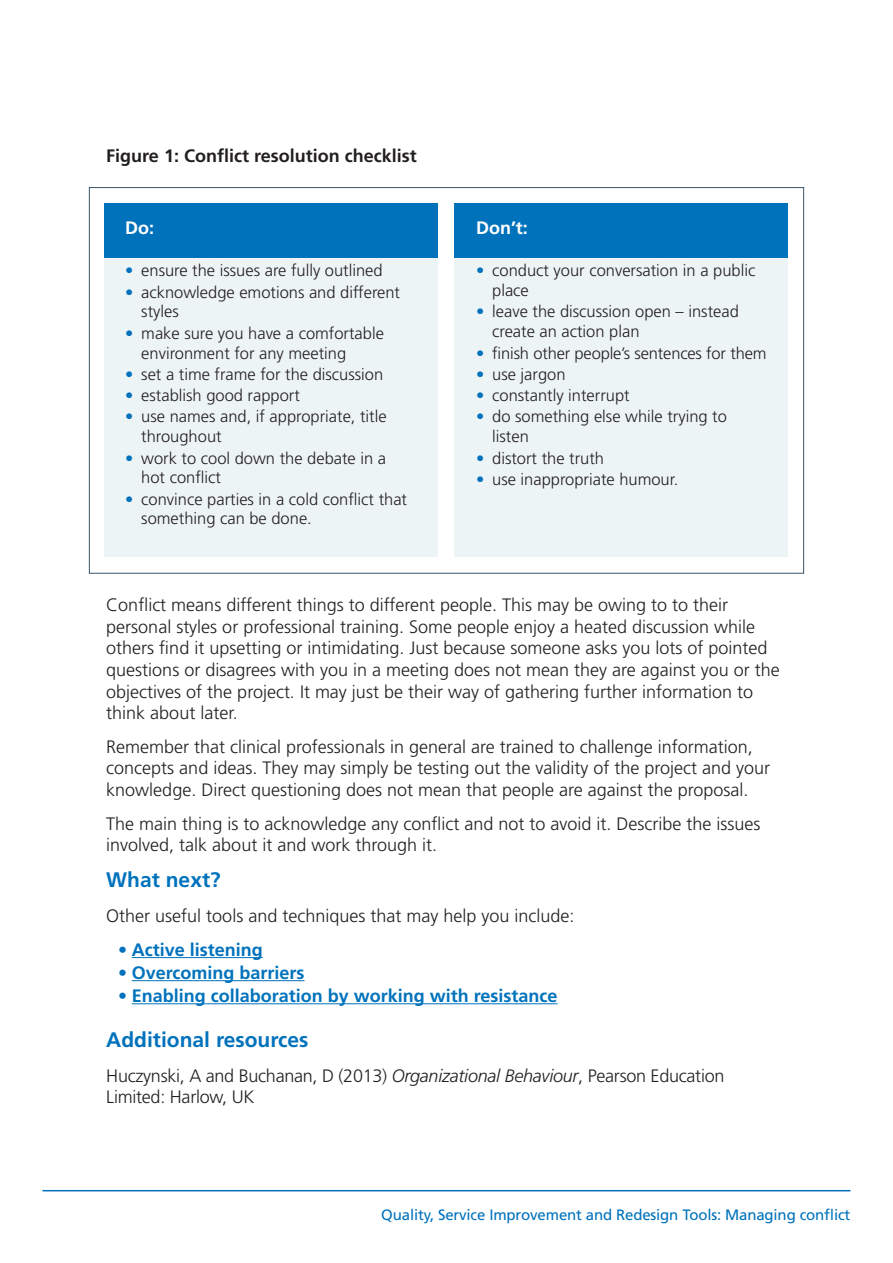
<style>
.page{position:relative;width:893px;height:1263px;background:#fff}
.page>*{position:absolute;margin:0;border:0;box-sizing:border-box;transform-origin:0 0}
.t1{font:700 21px "Frutiger LT Std";color:#0072bc}
.t2{font:300 18px/21.6px "Frutiger LT Std";color:#231f20}
.t3{font:700 18px "Frutiger LT Std";color:#0072bc}
.t4{font:700 18px "Frutiger LT Std";color:#231f20}
.t5{font:700 18px "Frutiger LT Std";color:#fff}
.t6{font:300 16.5px/19.8px "Frutiger LT Std";color:#231f20}
.t7{font:15px "Frutiger LT Std";letter-spacing:-.01em;color:#0072bc}
.s1{color:#0072bc}
.s2{font-style:italic}
</style>
<div class="page">
<hr style="left:43px;top:1190px;width:807px;height:1px;background:#0072bc">
<hr style="left:132px;top:957px;width:131px;height:1px;background:#0072bc">
<hr style="left:132px;top:980px;width:173px;height:1px;background:#0072bc">
<hr style="left:132px;top:1003px;width:426px;height:1px;background:#0072bc">
<div style="left:104px;top:204px;width:333px;height:353px;background:#edf4f5"></div>
<div style="left:454px;top:204px;width:333px;height:353px;background:#edf4f5"></div>
<div style="left:104px;top:203px;width:333px;height:55px;background:#0072bc"></div>
<div style="left:454px;top:203px;width:333px;height:55px;background:#0072bc"></div>
<p class="t4" style="left:106px;top:149px;width:312px">Figure 1: Conflict resolution checklist</p>
<p class="t5" style="left:125px;top:221px;width:30px">Do:</p>
<p class="t6" style="left:125px;top:262px;width:259px"><span class="s1">•</span> ensure the issues are fully outlined</p>
<p class="t6" style="left:141px;top:283px;width:260px;text-indent:-16px"><span class="s1">•</span> acknowledge emotions and different styles</p>
<p class="t6" style="left:141px;top:324px;width:244px;text-indent:-16px"><span class="s1">•</span> make sure you have a comfortable environment for any meeting</p>
<p class="t6" style="left:125px;top:365px;width:260px"><span class="s1">•</span> set a time frame for the discussion</p>
<p class="t6" style="left:125px;top:387px;width:176px"><span class="s1">•</span> establish good rapport</p>
<p class="t6" style="left:141px;top:408px;width:247px;text-indent:-16px"><span class="s1">•</span> use names and, if appropriate, title throughout</p>
<p class="t6" style="left:141px;top:449px;width:246px;text-indent:-16px"><span class="s1">•</span> work to cool down the debate in a hot conflict</p>
<p class="t6" style="left:141px;top:490px;width:267px;text-indent:-16px"><span class="s1">•</span> convince parties in a cold conflict that something can be done.</p>
<p class="t5" style="left:476px;top:221px;width:53px">Don’t:</p>
<p class="t6" style="left:492px;top:262px;width:265px;text-indent:-16px"><span class="s1">•</span> conduct your conversation in a public place</p>
<p class="t6" style="left:492px;top:303px;width:248px;text-indent:-16px"><span class="s1">•</span> leave the discussion open – instead create an action plan</p>
<p class="t6" style="left:476px;top:344px;width:292px"><span class="s1">•</span> finish other people’s sentences for them</p>
<p class="t6" style="left:476px;top:365px;width:91px"><span class="s1">•</span> use jargon</p>
<p class="t6" style="left:476px;top:387px;width:155px"><span class="s1">•</span> constantly interrupt</p>
<p class="t6" style="left:492px;top:408px;width:236px;text-indent:-16px"><span class="s1">•</span> do something else while trying to listen</p>
<p class="t6" style="left:476px;top:449px;width:130px"><span class="s1">•</span> distort the truth</p>
<p class="t6" style="left:476px;top:470px;width:204px"><span class="s1">•</span> use inappropriate humour.</p>
<p class="t2" style="left:106px;top:595px;width:675px">Conflict means different things to different people. This may be owing to to their personal styles or professional training. Some people enjoy a heated discussion while others find it upsetting or intimidating. Just because someone asks you lots of pointed questions or disagrees with you in a meeting does not mean they are against you or the objectives of the project. It may just be their way of gathering further information to think about later.</p>
<p class="t2" style="left:106px;top:737px;width:665px">Remember that clinical professionals in general are trained to challenge information, concepts and ideas. They may simply be testing out the validity of the project and your knowledge. Direct questioning does not mean that people are against the proposal.</p>
<p class="t2" style="left:106px;top:814px;width:656px">The main thing is to acknowledge any conflict and not to avoid it. Describe the issues involved, talk about it and work through it.</p>
<p class="t1" style="left:106px;top:871px;width:116px">What next?</p>
<p class="t2" style="left:106px;top:906px;width:470px">Other useful tools and techniques that may help you include:</p>
<p class="t3" style="left:118px;top:942px;width:146px">• Active listening</p>
<p class="t3" style="left:118px;top:965px;width:188px">• Overcoming barriers</p>
<p class="t3" style="left:118px;top:988px;width:441px">• Enabling collaboration by working with resistance</p>
<p class="t1" style="left:106px;top:1031px;width:204px">Additional resources</p>
<p class="t2" style="left:106px;top:1066px;width:620px">Huczynski, A and Buchanan, D (2013) <span class="s2">Organizational Behaviour</span>, Pearson Education<br>Limited: Harlow, UK</p>
<p class="t7" style="left:381px;top:1209px;width:471px">Quality, Service Improvement and Redesign Tools: Managing conflict</p>
</div>
